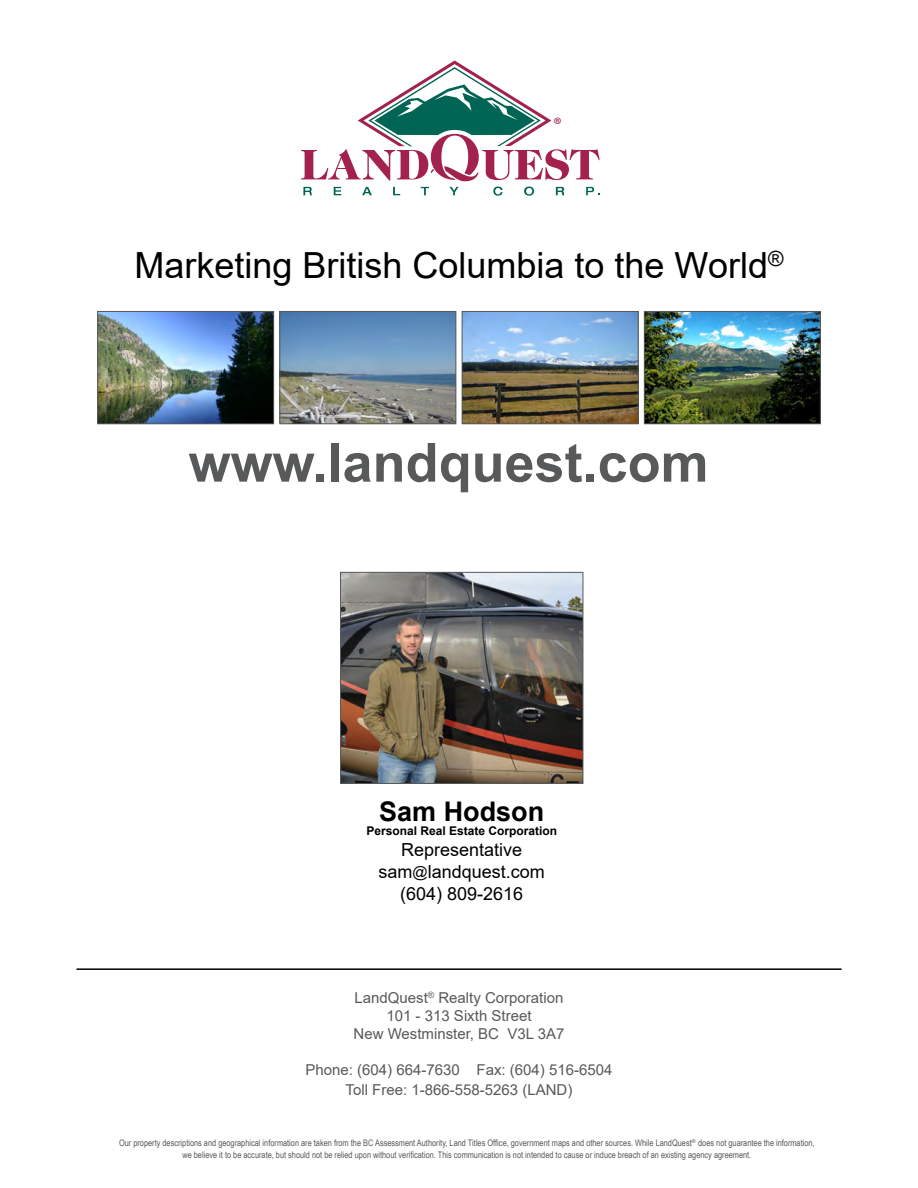
<style>
.page{position:relative;width:918px;height:1188px;background:#fff}
.page>*{position:absolute;margin:0;border:0;box-sizing:border-box;transform-origin:0 0}
.t1{font:700 54px "Arial";color:#58595b}
.t2{font:36px "Arial";color:#000}
.t3{font:700 27px "Arial";color:#000}
.t4{font:19.65px "Myriad Pro";color:#a3214b}
.t5{font:18px/21.6px "Arial";color:#000;text-align:center}
.t6{font:15px/18px "Arial";color:#58595b;text-align:center}
.t7{font:700 12px "Arial";color:#000}
.t8{font:9px/12px "Arial Narrow";color:#58595b;text-align:center}
.s1{font-size:15px}
</style>
<div class="page">
<hr style="left:76px;top:968px;width:766px;height:2px;background:#000">
<img style="left:646px;top:313px;width:173px;height:109px">
<div style="left:644px;top:311px;width:177px;height:113px;border:1px solid #58595b"></div>
<img style="left:464px;top:313px;width:173px;height:109px">
<div style="left:462px;top:311px;width:177px;height:113px;border:1px solid #58595b"></div>
<img style="left:281px;top:313px;width:173px;height:109px">
<div style="left:279px;top:311px;width:177px;height:113px;border:1px solid #58595b"></div>
<img style="left:99px;top:313px;width:173px;height:109px">
<div style="left:97px;top:311px;width:177px;height:113px;border:1px solid #58595b"></div>
<svg style="left:301px;top:60px;width:299px;height:136px"></svg>
<img style="left:342px;top:574px;width:239px;height:208px">
<div style="left:340px;top:572px;width:243px;height:212px;border:1px solid #58595b"></div>
<h3 class="t4" style="left:554px;top:112px;width:10px">®</h3>
<h2 class="t2" style="left:134px;top:241px;width:651px">Marketing British Columbia to the World<sup>®</sup></h2>
<h1 class="t1" style="left:189px;top:425px;width:522px">www.landquest.com</h1>
<h3 class="t3" style="left:379px;top:793px;width:167px">Sam Hodson</h3>
<h3 class="t7" style="left:366px;top:822px;width:192px">Personal Real Estate Corporation</h3>
<h3 class="t5" style="left:379px;top:839px;width:168px">Representative sam<span class="s1">@</span>landquest.com (604) 809-2616</h3>
<h3 class="t6" style="left:354px;top:989px;width:212px">LandQuest<sup>®</sup> Realty Corporation<br>101 - 313 Sixth Street<br>New Westminster, BC V3L 3A7</h3>
<h3 class="t6" style="left:306px;top:1060px;width:308px;line-height:19.8px">Phone: (604) 664-7630 Fax: (604) 516-6504<br>Toll Free: 1-866-558-5263 (LAND)</h3>
<p class="t8" style="left:119px;top:1137px;width:697px">Our property descriptions and geographical information are taken from the BC Assessment Authority, Land Titles Office, government maps and other sources. While LandQuest<sup>®</sup> does not guarantee the information, we believe it to be accurate, but should not be relied upon without verification. This communication is not intended to cause or induce breach of an existing agency agreement.</p>
</div>
